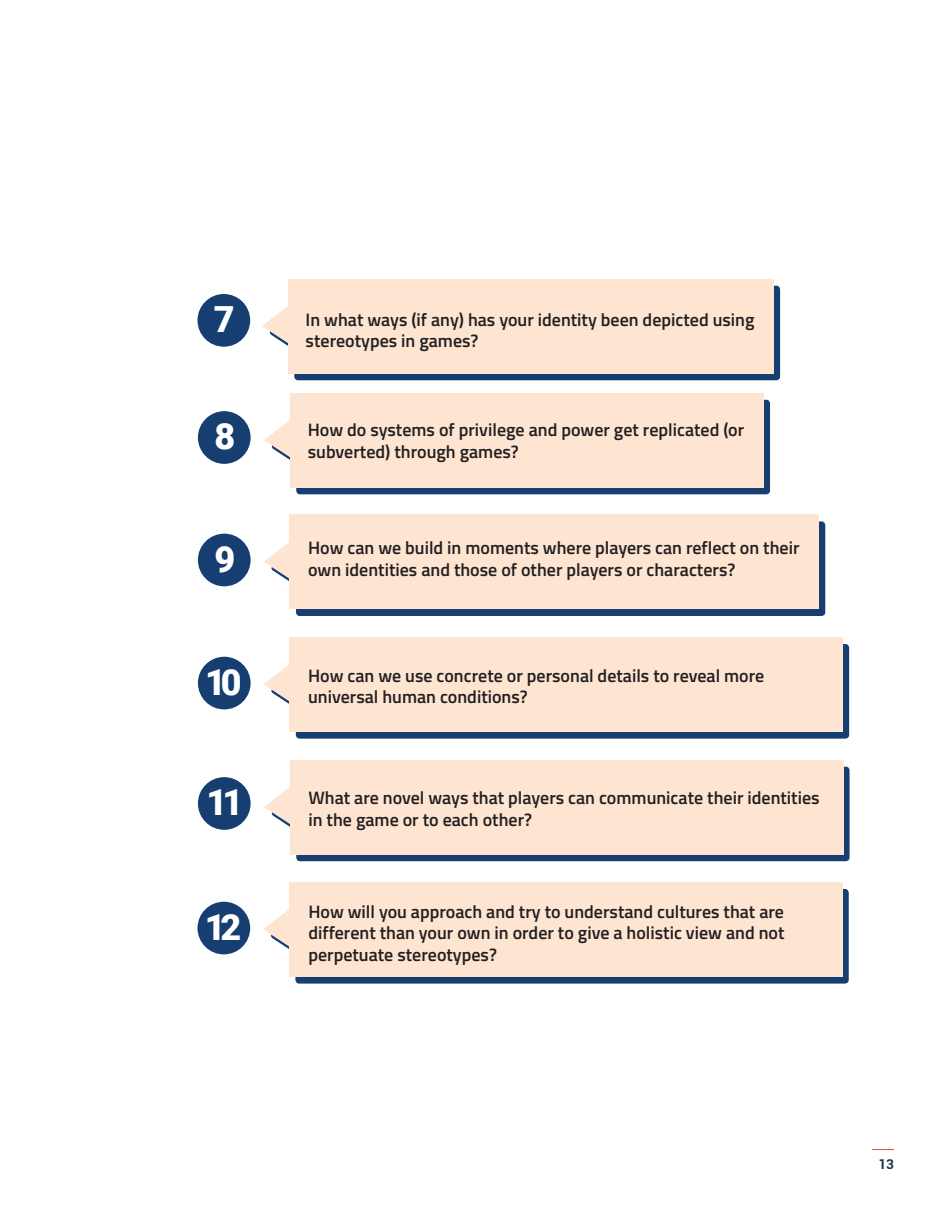
<style>
.page{position:relative;width:945px;height:1215px;background:#fff}
.page>*{position:absolute;margin:0;border:0;box-sizing:border-box;transform-origin:0 0}
.t1{font:900 36px "Roboto";color:#fff}
.t2{font:600 18px/21.6px "Titillium Web";color:#231f20}
.t3{font:700 13.5px "Roboto";color:#1f304c}
</style>
<div class="page">
<svg style="left:872px;top:1149px;width:22px;height:1px"></svg>
<div style="left:296px;top:400px;width:474px;height:94px;background:#163e70;border-radius:4px"></div>
<svg style="left:264px;top:420px;width:26px;height:40px"></svg>
<div style="left:290px;top:393px;width:474px;height:95px;background:#fde5d2"></div>
<div style="left:296px;top:521px;width:529px;height:95px;background:#163e70;border-radius:4px"></div>
<svg style="left:264px;top:518px;width:26px;height:90px"></svg>
<div style="left:290px;top:515px;width:529px;height:94px;background:#fde5d2"></div>
<div style="left:296px;top:767px;width:554px;height:94px;background:linear-gradient(to right,#163e70,#163e70);border-radius:4px"></div>
<svg style="left:264px;top:787px;width:26px;height:40px"></svg>
<div style="left:290px;top:760px;width:553px;height:94px;background:#fde5d2"></div>
<div style="left:296px;top:644px;width:553px;height:95px;background:#163e70;border-radius:4px"></div>
<svg style="left:264px;top:640px;width:26px;height:90px"></svg>
<div style="left:290px;top:637px;width:553px;height:95px;background:#fde5d2"></div>
<div style="left:295px;top:889px;width:554px;height:95px;background:#163e70;border-radius:4px"></div>
<svg style="left:263px;top:909px;width:26px;height:40px"></svg>
<div style="left:289px;top:882px;width:554px;height:95px;background:#fde5d2"></div>
<div style="left:294px;top:286px;width:486px;height:94px;background:#163e70;border-radius:4px"></div>
<svg style="left:262px;top:306px;width:26px;height:40px"></svg>
<div style="left:288px;top:279px;width:486px;height:95px;background:#fde5d2"></div>
<div style="left:198px;top:294px;width:52px;height:53px;background:#163e70;border-radius:50%"></div>
<div style="left:198px;top:411px;width:53px;height:53px;background:#163e70;border-radius:50%"></div>
<div style="left:198px;top:534px;width:53px;height:52px;background:#163e70;border-radius:50%"></div>
<div style="left:198px;top:657px;width:53px;height:52px;background:#163e70;border-radius:50%"></div>
<div style="left:198px;top:902px;width:52px;height:52px;background:#163e70;border-radius:50%"></div>
<div style="left:198px;top:777px;width:53px;height:53px;background:#163e70;border-radius:50%"></div>
<p class="t1" style="left:214px;top:294px;width:22px">7</p>
<p class="t2" style="left:306px;top:308px;width:450px">In what ways (if any) has your identity been depicted using stereotypes in games?</p>
<p class="t1" style="left:214px;top:411px;width:22px">8</p>
<p class="t2" style="left:308px;top:418px;width:438px">How do systems of privilege and power get replicated (or subverted) through games?</p>
<p class="t1" style="left:214px;top:534px;width:22px">9</p>
<p class="t2" style="left:308px;top:536px;width:493px">How can we build in moments where players can reflect on their own identities and those of other players or characters?</p>
<p class="t1" style="left:205px;top:657px;width:38px">10</p>
<p class="t2" style="left:308px;top:664px;width:458px">How can we use concrete or personal details to reveal more universal human conditions?</p>
<p class="t1" style="left:207px;top:777px;width:38px">11</p>
<p class="t2" style="left:309px;top:786px;width:513px">What are novel ways that players can communicate their identities in the game or to each other?</p>
<p class="t1" style="left:205px;top:902px;width:38px">12</p>
<p class="t2" style="left:308px;top:900px;width:478px;text-align:justify">How will you approach and try to understand cultures that are different than your own in order to give a holistic view and not perpetuate stereotypes?</p>
<p class="t3" style="left:879px;top:1154px;width:17px">13</p>
</div>
